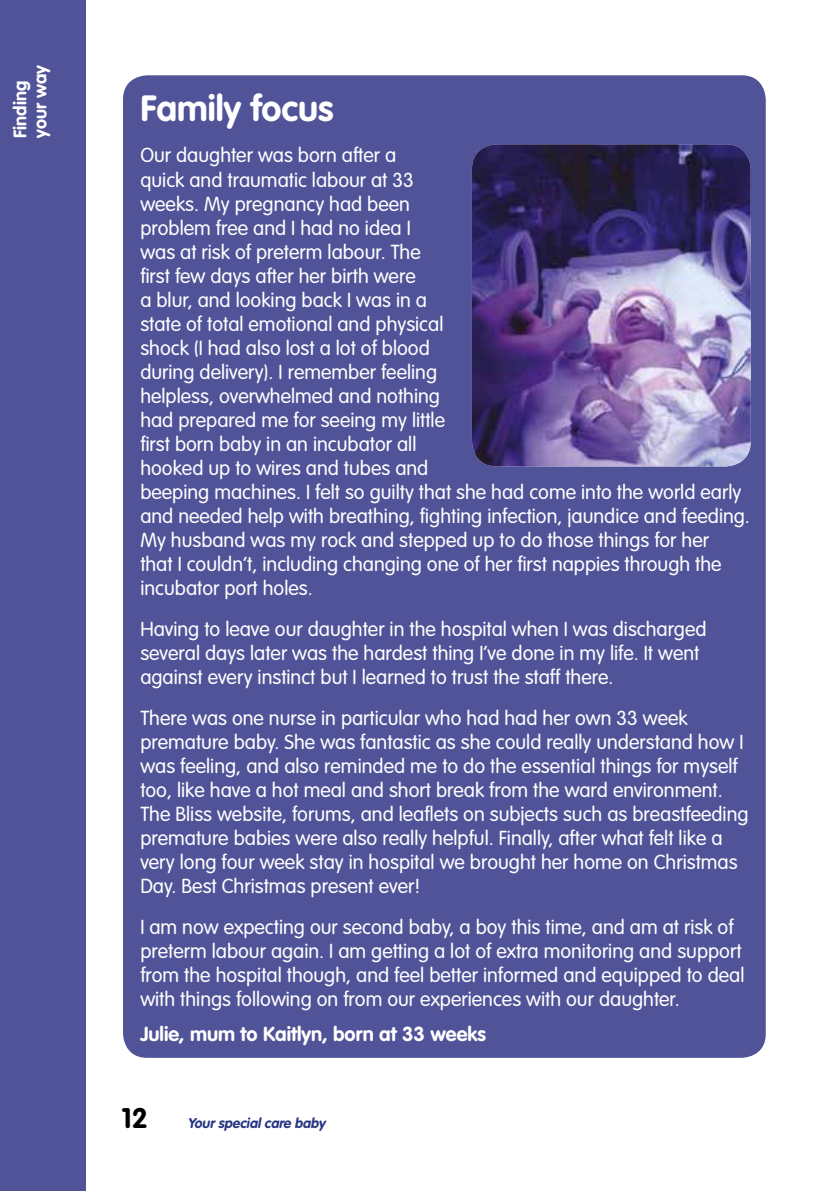
<style>
.page{position:relative;width:840px;height:1191px;background:#fff}
.page>*{position:absolute;margin:0;border:0;box-sizing:border-box;transform-origin:0 0}
.t1{font:700 36px "VAG Rounded Std";color:#fff}
.t2{font:700 28px "VAG Rounded Std";color:#000}
.t3{font:300 20px/24px "VAG Rounded Std";color:#fff}
.t4{font:700 20px "VAG Rounded Std";color:#fff}
.t5{font:700 18px/20px "VAG Rounded Std";color:#fff}
.t6{font:italic 700 14px "VAG Rounded Std";color:#283583}
</style>
<div class="page">
<div style="left:0;top:0;width:85px;height:1191px;background:#505398"></div>
<div style="left:123px;top:75px;width:642px;height:982px;background:#505398;border-radius:24px"></div>
<img style="left:471px;top:144px;width:279px;height:322px">
<p class="t5" style="left:11px;top:138px;width:74px;rotate:-90deg">Finding your way</p>
<h1 class="t1" style="left:140px;top:88px;width:194px">Family focus</h1>
<p class="t3" style="left:140px;top:144px;width:610px">Our daughter was born after a<br>quick and traumatic labour at 33<br>weeks. My pregnancy had been<br>problem free and I had no idea I<br>was at risk of preterm labour. The<br>first few days after her birth were<br>a blur, and looking back I was in a<br>state of total emotional and physical<br>shock (I had also lost a lot of blood<br>during delivery). I remember feeling<br>helpless, overwhelmed and nothing<br>had prepared me for seeing my little<br>first born baby in an incubator all<br>hooked up to wires and tubes and<br>beeping machines. I felt so guilty that she had come into the world early and needed help with breathing, fighting infection, jaundice and feeding.<br>My husband was my rock and stepped up to do those things for her<br>that I couldn’t, including changing one of her first nappies through the incubator port holes.</p>
<p class="t3" style="left:140px;top:617px;width:567px">Having to leave our daughter in the hospital when I was discharged several days later was the hardest thing I’ve done in my life. It went against every instinct but I learned to trust the staff there.</p>
<p class="t3" style="left:140px;top:706px;width:609px">There was one nurse in particular who had had her own 33 week premature baby. She was fantastic as she could really understand how I was feeling, and also reminded me to do the essential things for myself too, like have a hot meal and short break from the ward environment.<br>The Bliss website, forums, and leaflets on subjects such as breastfeeding premature babies were also really helpful. Finally, after what felt like a very long four week stay in hospital we brought her home on Christmas Day. Best Christmas present ever!</p>
<p class="t3" style="left:140px;top:915px;width:605px">I am now expecting our second baby, a boy this time, and am at risk of preterm labour again. I am getting a lot of extra monitoring and support from the hospital though, and feel better informed and equipped to deal with things following on from our experiences with our daughter.</p>
<p class="t4" style="left:140px;top:1022px;width:347px">Julie, mum to Kaitlyn, born at 33 weeks</p>
<h2 class="t2" style="left:121px;top:1102px;width:28px">12</h2>
<p class="t6" style="left:188px;top:1115px;width:142px">Yourspecialcare baby</p>
</div>
